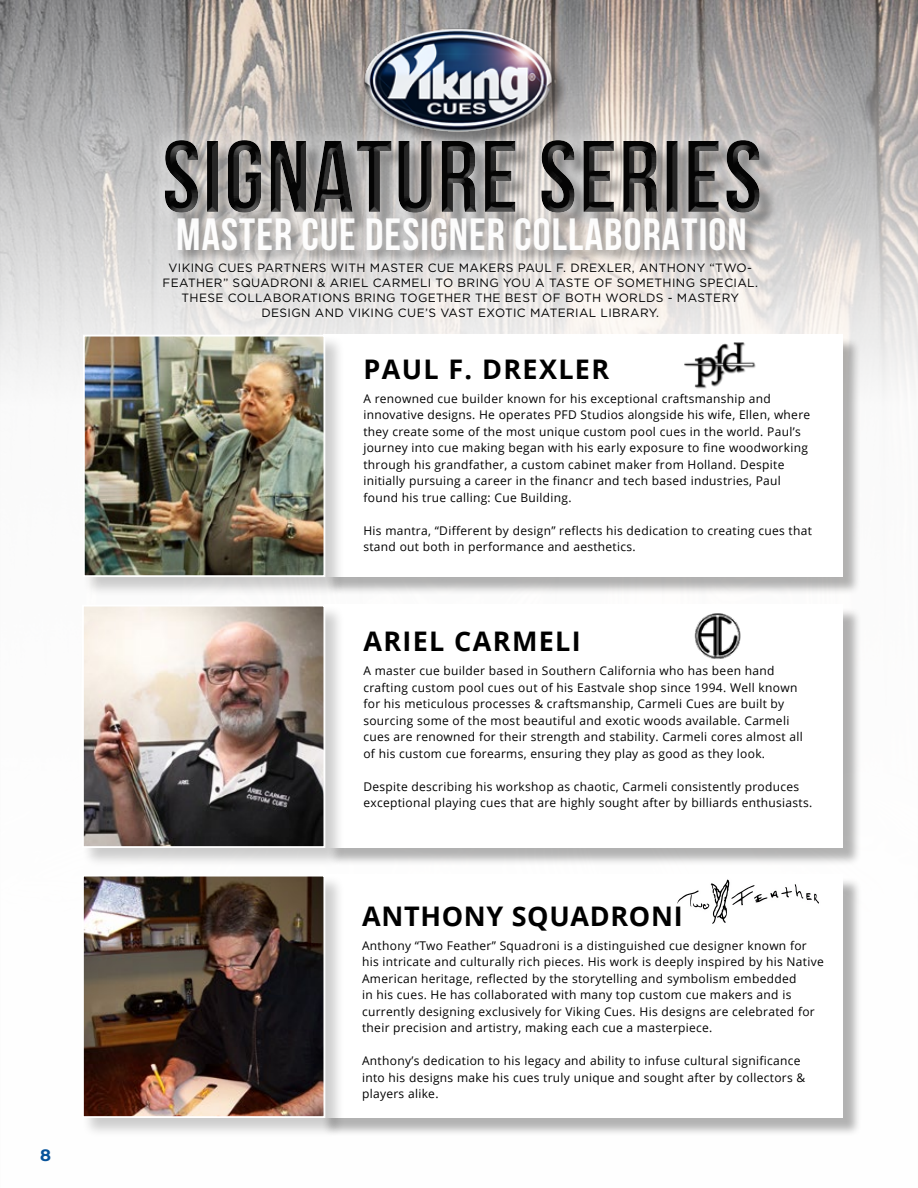
<style>
.page{position:relative;width:918px;height:1188px;background:#fff}
.page>*{position:absolute;margin:0;border:0;box-sizing:border-box;transform-origin:0 0}
.t1{font:700 45.15px "Bebas Neue";letter-spacing:.025em;color:#fff}
.t2{font:700 27px "Open Sans";letter-spacing:.05em;color:#000}
.t3{font:700 27px "Open Sans";letter-spacing:.025em;color:#000}
.t4{font:700 16.5px "Montserrat";color:#07539a}
.t5{font:12px/16.5px "Open Sans";letter-spacing:.025em;color:#000}
.t6{font:12px/15px "Gotham";letter-spacing:.03em;color:#000;text-align:center}
</style>
<div class="page">
<svg style="left:0;top:0;width:918px;height:396px;background:#bcb9b7"></svg>
<div style="left:327px;top:607px;width:534px;height:260px;background:#000;opacity:.3"></div>
<div style="left:325px;top:605px;width:518px;height:243px;background:#fff"></div>
<div style="left:325px;top:337px;width:537px;height:259px;background:#000;opacity:.3"></div>
<div style="left:323px;top:335px;width:520px;height:242px;background:#fff"></div>
<div style="left:321px;top:877px;width:541px;height:260px;background:#000;opacity:.3"></div>
<div style="left:319px;top:875px;width:524px;height:243px;background:#fff"></div>
<div style="left:158px;top:258px;width:605px;height:65px;background:#fff;opacity:.4"></div>
<div style="left:148px;top:122px;width:629px;height:98px;background:#000;opacity:.69"></div>
<div style="left:174px;top:215px;width:585px;height:49px;background:#000;opacity:.5"></div>
<div style="left:171px;top:211px;width:581px;height:47px;background:#fff;opacity:.2"></div>
<img style="left:684px;top:342px;width:72px;height:47px">
<svg style="left:677px;top:879px;width:142px;height:45px"></svg>
<img style="left:694px;top:613px;width:47px;height:46px">
<div style="left:82px;top:874px;width:263px;height:264px;background:#000;opacity:.2"></div>
<img style="left:85px;top:878px;width:237px;height:237px">
<div style="left:82px;top:875px;width:243px;height:243px;border:2px solid #fff"></div>
<div style="left:83px;top:334px;width:262px;height:263px;background:#000;opacity:.2"></div>
<img style="left:86px;top:338px;width:236px;height:236px">
<div style="left:83px;top:335px;width:242px;height:242px;border:2px solid #fff"></div>
<div style="left:82px;top:604px;width:263px;height:264px;background:#000;opacity:.2"></div>
<img style="left:85px;top:608px;width:237px;height:237px">
<div style="left:82px;top:605px;width:243px;height:243px;border:2px solid #fff"></div>
<img style="left:349px;top:9px;width:223px;height:150px">
<h3 class="t4" style="left:40px;top:1143px;width:12px">8</h3>
<h1 class="t1" style="left:176px;top:210px;width:572px">MASTER CUE DESIGNER COLLABORATION</h1>
<p class="t6" style="left:163px;top:260px;width:597px">VIKING CUES PARTNERS WITH MASTER CUE MAKERS PAUL F. DREXLER, ANTHONY “TWO-FEATHER” SQUADRONI &amp; ARIEL CARMELI TO BRING YOU A TASTE OF SOMETHING SPECIAL.<br>THESE COLLABORATIONS BRING TOGETHER THE BEST OF BOTH WORLDS - MASTERY DESIGN AND VIKING CUE’S VAST EXOTIC MATERIAL LIBRARY.</p>
<h2 class="t2" style="left:363px;top:350px;width:247px">PAUL F. DREXLER</h2>
<p class="t5" style="left:363px;top:390px;width:448px">A renowned cue builder known for his exceptional craftsmanship and innovative designs. He operates PFD Studios alongside his wife, Ellen, where they create some of the most unique custom pool cues in the world. Paul’s journey into cue making began with his early exposure to fine woodworking through his grandfather, a custom cabinet maker from Holland. Despite initially pursuing a career in the financr and tech based industries, Paul found his true calling: Cue Building.</p>
<p class="t5" style="left:363px;top:522px;width:450px">His mantra, “Different by design” reflects his dedication to creating cues that stand out both in performance and aesthetics.</p>
<h2 class="t2" style="left:363px;top:623px;width:219px">ARIEL CARMELI</h2>
<p class="t5" style="left:363px;top:663px;width:441px">A master cue builder based in Southern California who has been hand crafting custom pool cues out of his Eastvale shop since 1994. Well known for his meticulous processes &amp; craftsmanship, Carmeli Cues are built by sourcing some of the most beautiful and exotic woods available. Carmeli cues are renowned for their strength and stability. Carmeli cores almost all of his custom cue forearms, ensuring they play as good as they look.</p>
<p class="t5" style="left:363px;top:778px;width:450px">Despite describing his workshop as chaotic, Carmeli consistently produces exceptional playing cues that are highly sought after by billiards enthusiasts.</p>
<h2 class="t3" style="left:362px;top:897px;width:322px">ANTHONY SQUADRONI</h2>
<p class="t5" style="left:362px;top:937px;width:463px">Anthony “Two Feather” Squadroni is a distinguished cue designer known for his intricate and culturally rich pieces. His work is deeply inspired by his Native American heritage, reflected by the storytelling and symbolism embedded<br>in his cues. He has collaborated with many top custom cue makers and is currently designing exclusively for Viking Cues. His designs are celebrated for their precision and artistry, making each cue a masterpiece.</p>
<p class="t5" style="left:362px;top:1052px;width:445px">Anthony’s dedication to his legacy and ability to infuse cultural significance into his designs make his cues truly unique and sought after by collectors &amp; players alike.</p>
</div>
